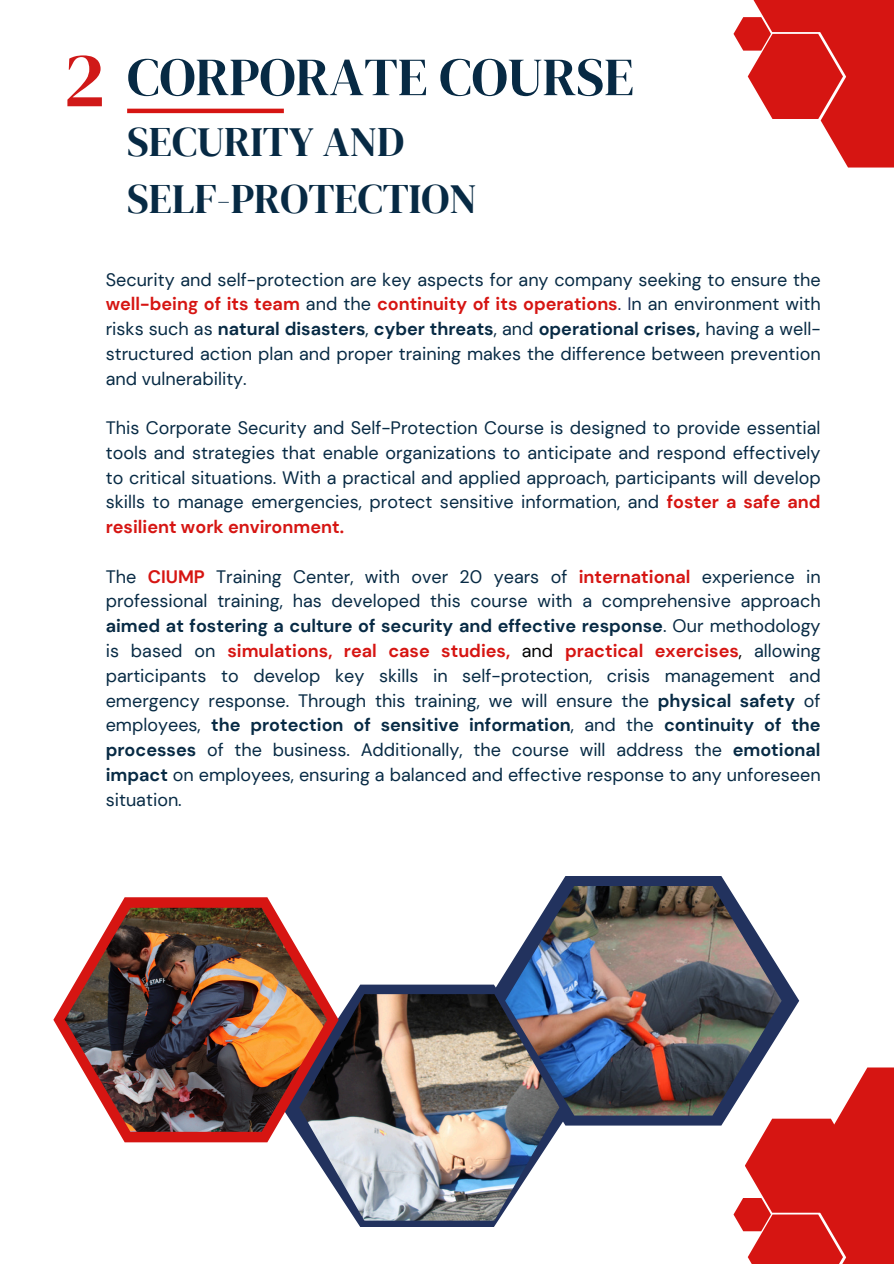
<style>
.page{position:relative;width:894px;height:1264px;background:#fff}
.page>*{position:absolute;margin:0;border:0;box-sizing:border-box;transform-origin:0 0}
.t1{font:78.3px "DM Serif Display";color:#d01918}
.t2{font:53.7px "DM Serif Display";color:#072a44}
.t3{font:41.7px/57.3px "DM Serif Display";color:#072a44}
.t4{font:18px/24.8px "DM Sans";color:#072a44;text-align:justify}
.s1{font-weight:700;color:#d61512}
.s2{color:#22325e}
.s3{font-weight:700}
.s4{color:#000}
</style>
<div class="page">
<div style="left:801px;top:0;width:92px;height:113px;background:#d61512"></div>
<svg style="left:733px;top:17px;width:160px;height:150px"></svg>
<div style="left:744px;top:0;width:114px;height:32px;background:#d61512"></div>
<hr style="left:127px;top:109px;width:157px;height:4px;background:#d61512">
<svg style="left:838px;top:1067px;width:55px;height:187px;background:#d92b29"></svg>
<div style="left:747px;top:1214px;width:95px;height:49px;background:#d61512"></div>
<div style="left:820px;top:1254px;width:73px;height:9px;background:#d61512"></div>
<svg style="left:733px;top:1118px;width:125px;height:113px"></svg>
<svg style="left:354px;top:984px;width:219px;height:242px"></svg>
<svg style="left:487px;top:876px;width:312px;height:249px"></svg>
<svg style="left:53px;top:897px;width:246px;height:245px"></svg>
<img style="left:65px;top:907px;width:259px;height:224px">
<img style="left:505px;top:886px;width:276px;height:229px">
<img style="left:299px;top:994px;width:260px;height:226px">
<p class="t1" style="left:63px;top:25px;width:43px">2</p>
<p class="t2" style="left:127px;top:39px;width:508px">CORPORATE COURSE</p>
<p class="t3" style="left:127px;top:113px;width:351px">SECURITY AND<br>SELF-PROTECTION</p>
<h1 class="t4" style="left:106px;top:267px;width:716px">Security and self-protection are key aspects for any company seeking to ensure the <span class="s1">well-being of its team</span> and the <span class="s1">continuity of its operations</span><span class="s2">. I</span>n an environment with risks such as <span class="s3">natural disasters</span>, <span class="s3">cyber threats</span>, and <span class="s3">operational crises,</span> having a well&shy;structured action plan and proper training makes the difference between prevention and vulnerability.</h1>
<p class="t4" style="left:106px;top:415px;width:716px">This Corporate Security and Self-Protection Course is designed to provide essential tools and strategies that enable organizations to anticipate and respond effectively to critical situations. With a practical and applied approach, participants will develop skills to manage emergencies, protect sensitive information, and <span class="s1">foster a safe and resilient work environment.</span></p>
<p class="t4" style="left:106px;top:564px;width:716px">The <span class="s1">CIUMP</span> Training Center, with over 20 years of <span class="s1">international</span> experience in professional training, has developed this course with a comprehensive approach <span class="s3">aimed at fostering a culture of security and effective response</span>. Our methodology is based on <span class="s1">simulations, real case studies,</span> <span class="s4">and</span> <span class="s1">practical exercises</span><span class="s4">,</span> allowing participants to develop key skills in self-protection, crisis management and emergency response. Through this training, we will ensure the <span class="s3">physical safety</span> of employees, <span class="s3">the protection of sensitive information</span>, and the <span class="s3">continuity of the processes</span> of the business. Additionally, the course will address the <span class="s3">emotional impact</span> on employees, ensuring a balanced and effective response to any unforeseen situation.</p>
</div>
